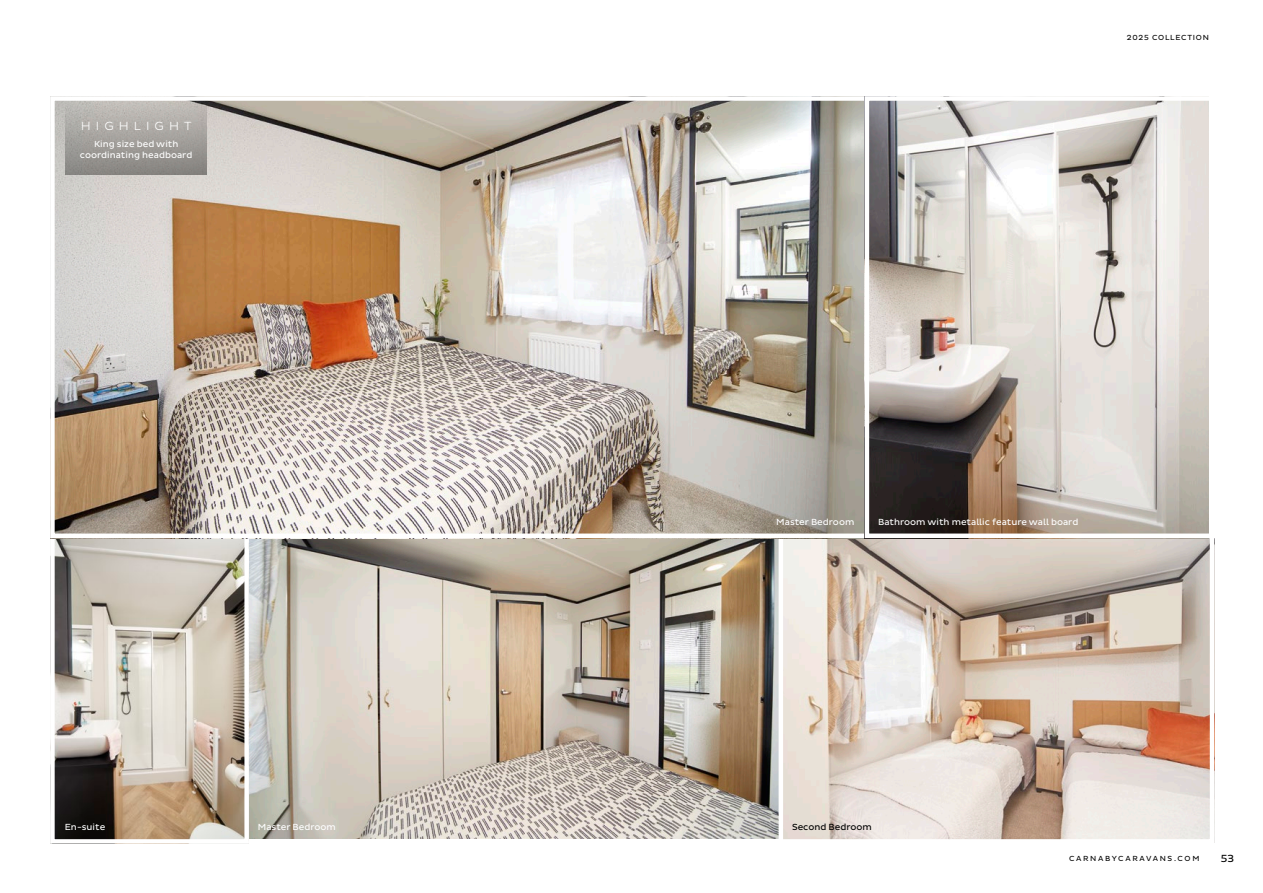
<style>
.page{position:relative;width:1263px;height:893px;background:#fff}
.page>*{position:absolute;margin:0;border:0;box-sizing:border-box;transform-origin:0 0}
.t1{font:300 12px "Pluto Sans";letter-spacing:.425em;color:#fff}
.t2{font:10.5px "Pluto Sans";color:#000}
.t3{font:9px/10.8px "Pluto Sans";color:#fff;text-align:center}
.t4{font:9px "Pluto Sans";color:#000}
.t5{font:7.5px "Pluto Sans";letter-spacing:.22em;color:#000}
.t6{font:7.5px "Pluto Sans";letter-spacing:.1em;color:#000}
</style>
<div class="page">
<img style="left:783px;top:538px;width:426px;height:301px">
<div style="left:778px;top:533px;width:436px;height:311px;border:4px solid #fff"></div>
<img style="left:249px;top:538px;width:529px;height:300px">
<img style="left:55px;top:538px;width:189px;height:301px">
<div style="left:50px;top:533px;width:199px;height:311px;border:4px solid #fff"></div>
<img style="left:55px;top:101px;width:809px;height:432px">
<div style="left:50px;top:96px;width:819px;height:442px;border:4px solid #fff"></div>
<img style="left:870px;top:101px;width:339px;height:432px">
<div style="left:865px;top:96px;width:349px;height:442px;border:4px solid #fff"></div>
<div style="left:65px;top:101px;width:142px;height:74px;background:linear-gradient(to bottom,#c3c0bb,#878480)"></div>
<p class="t1" style="left:81px;top:119px;width:112px">HIGHLIGHT</p>
<p class="t3" style="left:80px;top:139px;width:114px">King size bed with coordinating headboard</p>
<p class="t6" style="left:1127px;top:33px;width:84px">2025 COLLECTION</p>
<p class="t3" style="left:776px;top:517px;width:80px">Master Bedroom</p>
<p class="t3" style="left:878px;top:517px;width:202px">Bathroom with metallic feature wall board</p>
<p class="t3" style="left:65px;top:821px;width:42px">En-suite</p>
<p class="t4" style="left:792px;top:822px;width:81px">Second Bedroom</p>
<p class="t3" style="left:258px;top:821px;width:80px">Master Bedroom</p>
<p class="t5" style="left:1069px;top:854px;width:132px">CARNABYCARAVANS.COM</p>
<p class="t2" style="left:1221px;top:852px;width:15px">53</p>
</div>
